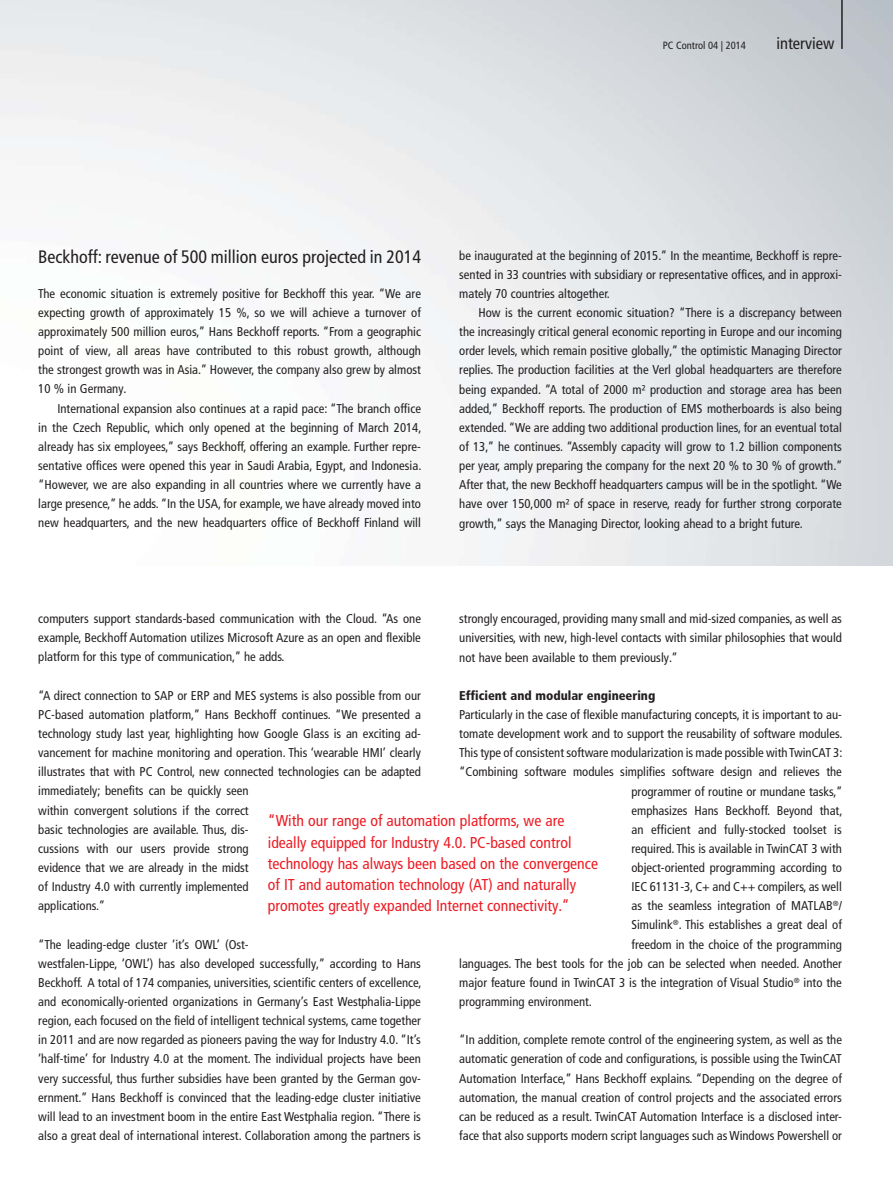
<style>
.page{position:relative;width:893px;height:1191px;background:#fff}
.page>*{position:absolute;margin:0;border:0;box-sizing:border-box;transform-origin:0 0}
.t1{font:condensed 18px "Frutiger LT Pro";color:#231f20}
.t2{font:condensed 16.5px "Frutiger LT Pro";color:#231f20}
.t3{font:condensed 15.75px/21.3px "Frutiger LT Pro";color:#ed1c24}
.t4{font:condensed 12.75px/19.2px "Frutiger LT Pro";color:#231f20;text-align:justify}
.t5{font:900 condensed 12.75px "Frutiger LT Pro";color:#231f20}
.t6{font:condensed 10.5px "Frutiger LT Pro";color:#231f20}
</style>
<div class="page">
<hr style="left:841px;top:0;width:2px;height:49px;background:#231f20">
<p class="t6" style="left:663px;top:41px;width:85px">PC Control 04 | 2014</p>
<p class="t2" style="left:776px;top:37px;width:60px">interview</p>
<h1 class="t1" style="left:38px;top:250px;width:384px">Beckhoff: revenue of 500 million euros projected in 2014</h1>
<p class="t4" style="left:38px;top:285px;width:384px">The economic situation is extremely positive for Beckhoff this year. “We are expecting growth of approximately 15 %, so we will achieve a turnover of approximately 500 million euros,” Hans Beckhoff reports. “From a geographic point of view, all areas have contributed to this robust growth, although the strongest growth was in Asia.” However, the company also grew by almost 10 % in Germany.</p>
<p class="t4" style="left:38px;top:400px;width:385px;text-indent:19px">International expansion also continues at a rapid pace: “The branch office in the Czech Republic, which only opened at the beginning of March 2014, already has six employees,” says Beckhoff, offering an example. Further repre&shy;sentative offices were opened this year in Saudi Arabia, Egypt, and Indonesia. “However, we are also expanding in all countries where we currently have a large presence,” he adds. “In the USA, for example, we have already moved into new headquarters, and the new headquarters office of Beckhoff Finland will</p>
<p class="t4" style="left:459px;top:247px;width:384px">be inaugurated at the beginning of 2015.” In the meantime, Beckhoff is repre&shy;sented in 33 countries with subsidiary or representative offices, and in approxi&shy;mately 70 countries altogether.</p>
<p class="t4" style="left:459px;top:304px;width:385px;text-indent:19px">How is the current economic situation? “There is a discrepancy between the increasingly critical general economic reporting in Europe and our incoming order levels, which remain positive globally,” the optimistic Managing Director replies. The production facilities at the Verl global headquarters are therefore being expanded. “A total of 2000 m² production and storage area has been added,” Beckhoff reports. The production of EMS motherboards is also being extended. “We are adding two additional production lines, for an eventual total of 13,” he continues. “Assembly capacity will grow to 1.2 billion components per year, amply preparing the company for the next 20 % to 30 % of growth.” After that, the new Beckhoff headquarters campus will be in the spotlight. “We have over 150,000 m² of space in reserve, ready for further strong corporate growth,” says the Managing Director, looking ahead to a bright future.</p>
<p class="t4" style="left:38px;top:610px;width:384px">computers support standards-based communication with the Cloud. “As one example, Beckhoff Automation utilizes Microsoft Azure as an open and flexible platform for this type of communication,” he adds.</p>
<p class="t4" style="left:38px;top:687px;width:384px;text-align:left">“A direct connection to SAP or ERP and MES systems is also possible from our PC-based automation platform,” Hans Beckhoff continues. “We presented a technology study last year, highlighting how Google Glass is an exciting ad&shy;vancement for machine monitoring and operation. This ‘wearable HMI’ clearly illustrates that with PC Control, new connected technologies can be adapted immediately; benefits can be quickly seen<br>within convergent solutions if the correct<br>basic technologies are available. Thus, dis-<br>cussions with our users provide strong<br>evidence that we are already in the midst<br>of Industry 4.0 with currently implemented<br>applications.”</p>
<p class="t4" style="left:38px;top:936px;width:385px;text-align:left">“The leading-edge cluster ‘it’s OWL’ (Ost-<br>westfalen-Lippe, ‘OWL’) has also developed successfully,” according to Hans Beckhoff. A total of 174 companies, universities, scientific centers of excellence, and economically-oriented organizations in Germany’s East Westphalia-Lippe region, each focused on the field of intelligent technical systems, came together in 2011 and are now regarded as pioneers paving the way for Industry 4.0. “It’s ‘half-time’ for Industry 4.0 at the moment. The individual projects have been very successful, thus further subsidies have been granted by the German gov&shy;ernment.” Hans Beckhoff is convinced that the leading-edge cluster initiative will lead to an investment boom in the entire East Westphalia region. “There is also a great deal of international interest. Collaboration among the partners is</p>
<p class="t4" style="left:459px;top:610px;width:384px">strongly encouraged, providing many small and mid-sized companies, as well as universities, with new, high-level contacts with similar philosophies that would not have been available to them previously.”</p>
<p class="t5" style="left:459px;top:690px;width:198px">Efficient and modular engineering</p>
<p class="t4" style="left:459px;top:706px;width:384px">Particularly in the case of flexible manufacturing concepts, it is important to au-</p>
<p class="t4" style="left:459px;top:725px;width:385px">tomate development work and to support the reusability of software modules.</p>
<p class="t4" style="left:459px;top:744px;width:385px">This type of consistent software modularization is made possible with TwinCAT 3:</p>
<p class="t4" style="left:459px;top:764px;width:384px">“Combining software modules simplifies software design and relieves the</p>
<p class="t4" style="left:631px;top:783px;width:212px">programmer of routine or mundane tasks,”</p>
<p class="t4" style="left:631px;top:802px;width:212px">emphasizes Hans Beckhoff. Beyond that,</p>
<p class="t4" style="left:631px;top:821px;width:212px">an efficient and fully-stocked toolset is</p>
<p class="t4" style="left:631px;top:840px;width:212px">required. This is available in TwinCAT 3 with</p>
<p class="t4" style="left:631px;top:859px;width:212px">object-oriented programming according to</p>
<p class="t4" style="left:631px;top:878px;width:212px">IEC 61131-3, C+ and C++ compilers, as well</p>
<p class="t4" style="left:631px;top:897px;width:212px">as the seamless integration of MATLAB<sup>®</sup>/</p>
<p class="t4" style="left:631px;top:916px;width:212px">Simulink<sup>®</sup>. This establishes a great deal of</p>
<p class="t4" style="left:631px;top:936px;width:212px">freedom in the choice of the programming</p>
<p class="t4" style="left:459px;top:955px;width:384px">languages. The best tools for the job can be selected when needed. Another</p>
<p class="t4" style="left:459px;top:974px;width:384px">major feature found in TwinCAT 3 is the integration of Visual Studio<sup>®</sup> into the</p>
<p class="t4" style="left:459px;top:993px;width:134px">programming environment.</p>
<p class="t4" style="left:459px;top:1031px;width:384px">“In addition, complete remote control of the engineering system, as well as the automatic generation of code and configurations, is possible using the TwinCAT Automation Interface,” Hans Beckhoff explains. “Depending on the degree of automation, the manual creation of control projects and the associated errors can be reduced as a result. TwinCAT Automation Interface is a disclosed inter&shy;face that also supports modern script languages such as Windows Powershell or</p>
<p class="t3" style="left:268px;top:812px;width:332px">“With our range of automation platforms, we are ideally equipped for Industry 4.0. PC-based control technology has always been based on the convergence of IT and automation technology (AT) and naturally promotes greatly expanded Internet connectivity.”</p>
</div>
